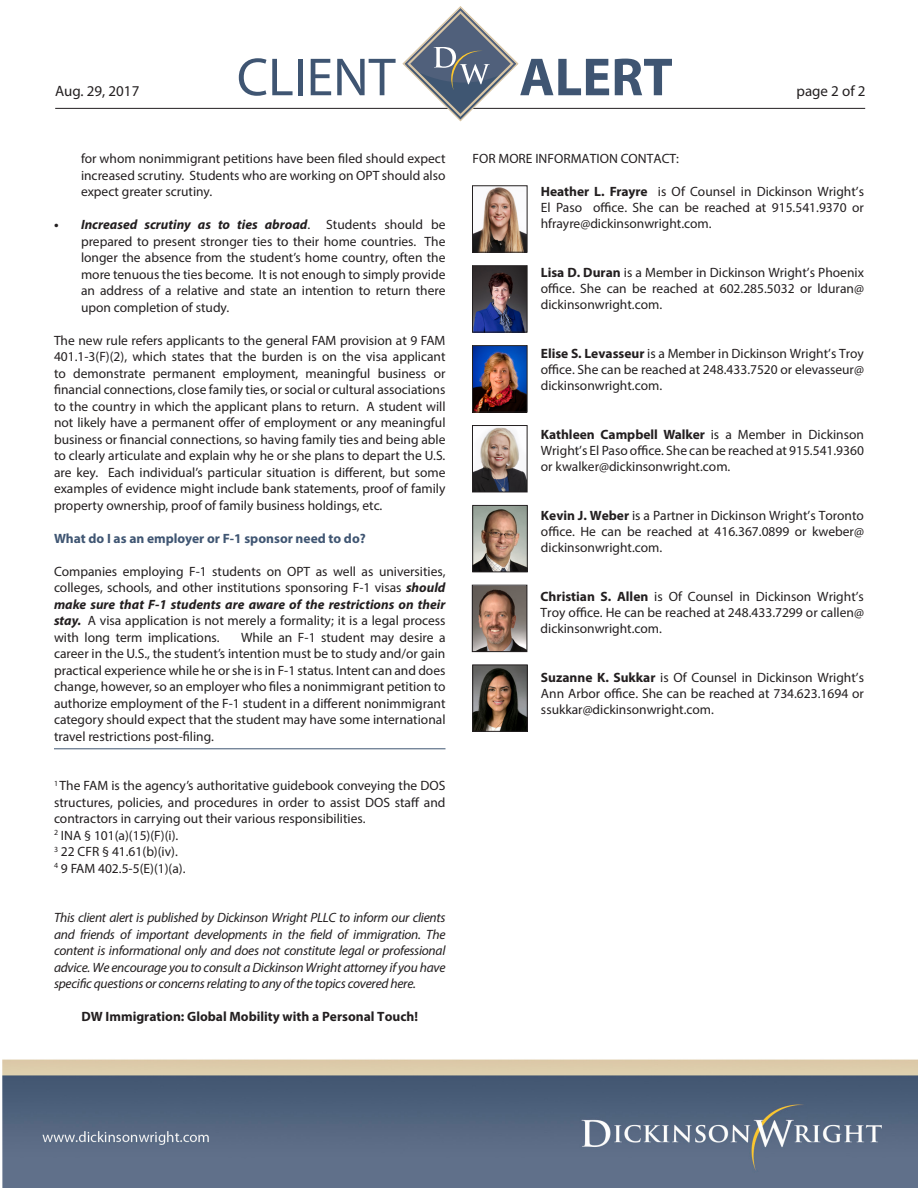
<style>
.page{position:relative;width:918px;height:1188px;background:#fff}
.page>*{position:absolute;margin:0;border:0;box-sizing:border-box;transform-origin:0 0}
.t1{font:54px "Myriad Pro";color:#3f5572}
.t2{font:700 54px "Myriad Pro";color:#3f5572}
.t3{font:15px "Myriad Pro";color:#231f20}
.t4{font:13.5px/16.5px "Myriad Pro";color:#231f20;text-align:justify}
.t5{font:italic 13.5px/16.5px "Myriad Pro";letter-spacing:-.02em;color:#231f20;text-align:justify}
.t6{font:700 13.5px "Myriad Pro";color:#231f20}
.t7{font:700 13.5px "Myriad Pro";color:#3f5572}
.s1{font-weight:700;font-style:italic}
.s2{font-weight:700}
</style>
<div class="page">
<img style="left:2px;top:63px;width:916px;height:1125px">
<hr style="left:55px;top:108px;width:810px;height:1px;background:#231f20">
<svg style="left:403px;top:6px;width:115px;height:115px"></svg>
<img style="left:474px;top:587px;width:51px;height:63px">
<div style="left:472px;top:585px;width:55px;height:67px;border:1px solid #231f20"></div>
<img style="left:474px;top:267px;width:51px;height:63px">
<div style="left:472px;top:265px;width:55px;height:67px;border:1px solid #231f20"></div>
<img style="left:474px;top:347px;width:51px;height:63px">
<div style="left:472px;top:345px;width:55px;height:67px;border:1px solid #231f20"></div>
<img style="left:474px;top:667px;width:51px;height:63px">
<div style="left:472px;top:665px;width:55px;height:67px;border:1px solid #231f20"></div>
<img style="left:474px;top:507px;width:51px;height:63px">
<div style="left:472px;top:505px;width:55px;height:67px;border:1px solid #231f20"></div>
<img style="left:474px;top:427px;width:51px;height:63px">
<div style="left:472px;top:425px;width:55px;height:67px;border:1px solid #231f20"></div>
<img style="left:474px;top:188px;width:51px;height:62px">
<div style="left:472px;top:186px;width:55px;height:66px;border:1px solid #231f20"></div>
<hr style="left:54px;top:748px;width:392px;height:1px;background:#3f5572">
<p class="t3" style="left:55px;top:82px;width:86px">Aug. 29, 2017</p>
<p class="t1" style="left:237px;top:44px;width:160px">CLIENT</p>
<p class="t2" style="left:519px;top:42px;width:155px">ALERT</p>
<p class="t3" style="left:796px;top:82px;width:71px">page 2 of 2</p>
<p class="t4" style="left:81px;top:150px;width:366px">for whom nonimmigrant petitions have been filed should expect increased scrutiny. Students who are working on OPT should also expect greater scrutiny.</p>
<p class="t4" style="left:81px;top:216px;width:366px;text-indent:-27px"><span class="s1">• Increased scrutiny as to ties abroad</span>. Students should be prepared to present stronger ties to their home countries. The longer the absence from the student’s home country, often the more tenuous the ties become. It is not enough to simply provide an address of a relative and state an intention to return there upon completion of study.</p>
<p class="t4" style="left:54px;top:332px;width:393px">The new rule refers applicants to the general FAM provision at 9 FAM 401.1-3(F)(2), which states that the burden is on the visa applicant to demonstrate permanent employment, meaningful business or financial connections, close family ties, or social or cultural associations to the country in which the applicant plans to return. A student will not likely have a permanent offer of employment or any meaningful business or financial connections, so having family ties and being able to clearly articulate and explain why he or she plans to depart the U.S. are key. Each individual’s particular situation is different, but some examples of evidence might include bank statements, proof of family property ownership, proof of family business holdings, etc.</p>
<p class="t7" style="left:54px;top:530px;width:313px">What do I as an employer or F-1 sponsor need to do?</p>
<p class="t4" style="left:54px;top:563px;width:393px">Companies employing F-1 students on OPT as well as universities, colleges, schools, and other institutions sponsoring F-1 visas <span class="s1">should make sure that F-1 students are aware of the restrictions on their stay.</span> A visa application is not merely a formality; it is a legal process with long term implications.</p>
<p class="t4" style="left:54px;top:629px;width:393px;text-indent:187px">While an F-1 student may desire a career in the U.S., the student’s intention must be to study and/or gain practical experience while he or she is in F-1 status. Intent can and does change, however, so an employer who files a nonimmigrant petition to authorize employment of the F-1 student in a different nonimmigrant category should expect that the student may have some international travel restrictions post-filing.</p>
<p class="t4" style="left:54px;top:777px;width:393px"><sup>1</sup> The FAM is the agency’s authoritative guidebook conveying the DOS structures, policies, and procedures in order to assist DOS staff and contractors in carrying out their various responsibilities.</p>
<p class="t4" style="left:54px;top:827px;width:126px"><sup>2</sup> INA § 101(a)(15)(F)(i).</p>
<p class="t4" style="left:54px;top:843px;width:125px"><sup>3</sup> 22 CFR § 41.61(b)(iv).</p>
<p class="t4" style="left:54px;top:860px;width:133px"><sup>4</sup> 9 FAM 402.5-5(E)(1)(a).</p>
<p class="t5" style="left:54px;top:909px;width:393px">This client alert is published by Dickinson Wright PLLC to inform our clients and friends of important developments in the field of immigration. The content is informational only and does not constitute legal or professional advice. We encourage you to consult a Dickinson Wright attorney if you have specific questions or concerns relating to any of the topics covered here.</p>
<p class="t6" style="left:82px;top:1008px;width:338px">DW Immigration: Global Mobility with a Personal Touch!</p>
<p class="t4" style="left:472px;top:150px;width:208px">FOR MORE INFORMATION CONTACT:</p>
<p class="t4" style="left:541px;top:183px;width:325px"><span class="s2">Heather L. Frayre</span> is Of Counsel in Dickinson Wright’s El Paso office. She can be reached at 915.541.9370 or hfrayre@dickinsonwright.com.</p>
<p class="t4" style="left:541px;top:264px;width:325px"><span class="s2">Lisa D. Duran</span> is a Member in Dickinson Wright’s Phoenix office. She can be reached at 602.285.5032 or lduran@ dickinsonwright.com.</p>
<p class="t4" style="left:541px;top:345px;width:325px"><span class="s2">Elise S. Levasseur</span> is a Member in Dickinson Wright’s Troy office. She can be reached at 248.433.7520 or elevasseur@ dickinsonwright.com.</p>
<p class="t4" style="left:541px;top:426px;width:325px"><span class="s2">Kathleen Campbell Walker</span> is a Member in Dickinson Wright’s El Paso office. She can be reached at 915.541.9360 or kwalker@dickinsonwright.com.</p>
<p class="t4" style="left:541px;top:507px;width:325px"><span class="s2">Kevin J. Weber</span> is a Partner in Dickinson Wright’s Toronto office. He can be reached at 416.367.0899 or kweber@ dickinsonwright.com.</p>
<p class="t4" style="left:541px;top:588px;width:325px"><span class="s2">Christian S. Allen</span> is Of Counsel in Dickinson Wright’s Troy office. He can be reached at 248.433.7299 or callen@ dickinsonwright.com.</p>
<p class="t4" style="left:541px;top:669px;width:325px"><span class="s2">Suzanne K. Sukkar</span> is Of Counsel in Dickinson Wright’s Ann Arbor office. She can be reached at 734.623.1694 or ssukkar@dickinsonwright.com.</p>
</div>
